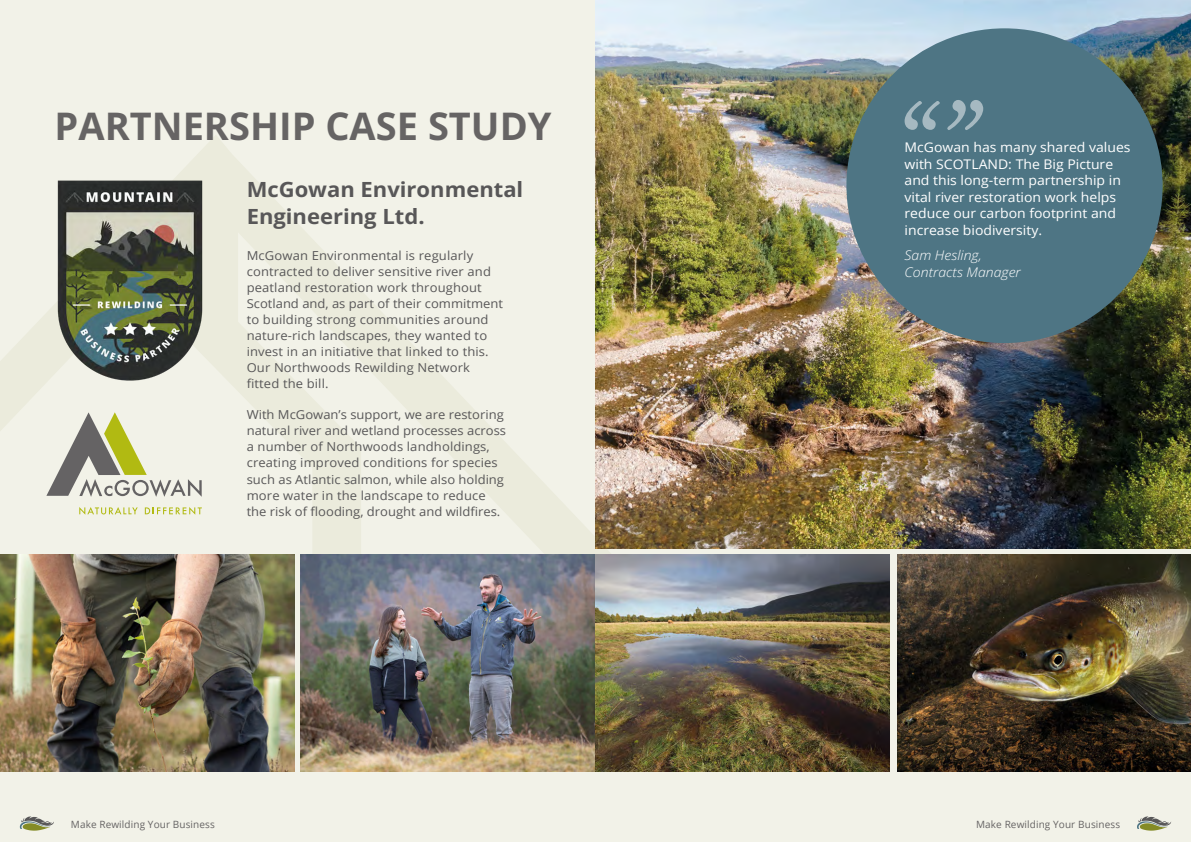
<style>
.page{position:relative;width:1191px;height:842px;background:#f2f2e8}
.page>*{position:absolute;margin:0;border:0;box-sizing:border-box;transform-origin:0 0}
.Section_heading{font:700 38px "Open Sans";color:#666464}
.Sub_2{font:700 20.9px/26.4px "Open Sans";color:#585758;scale:1.05 1}
.Body_11_light{font:13.3px/16.5px "Open Sans";color:#fff;scale:1.05 1}
.Body_11_light-2{font:italic 13.3px "Open Sans";color:#fff;scale:1.05 1}
.Body_11_regular{font:12.4px/16px "Open Sans";letter-spacing:.01em;color:#585758;scale:1.05 1}
.t1{font:10px "Open Sans";letter-spacing:.01em;color:#666464}
</style>
<div class="page">
<svg style="left:0;top:136px;width:611px;height:418px"></svg>
<svg style="left:1137px;top:816px;width:34px;height:15px"></svg>
<svg style="left:20px;top:816px;width:34px;height:15px"></svg>
<img style="left:595px;top:0;width:596px;height:549px">
<img style="left:0;top:554px;width:295px;height:217px">
<img style="left:300px;top:554px;width:590px;height:217px">
<img style="left:897px;top:554px;width:294px;height:217px">
<svg style="left:79px;top:507px;width:59px;height:8px"></svg>
<svg style="left:145px;top:507px;width:57px;height:8px"></svg>
<svg style="left:46px;top:412px;width:156px;height:85px"></svg>
<img style="left:55px;top:179px;width:150px;height:203px">
<div style="left:846px;top:28px;width:316px;height:315px;background:#4e7584;border-radius:50%"></div>
<svg style="left:904px;top:100px;width:79px;height:30px"></svg>
<p class="Section_heading" style="left:55px;top:99px;width:498px">PARTNERSHIP CASE STUDY</p>
<p class="Sub_2" style="left:247px;top:176px;width:265px">McGowan Environmental<br>Engineering Ltd.</p>
<p class="Body_11_regular" style="left:247px;top:248px;width:245px">McGowan Environmental is regularly contracted to deliver sensitive river and peatland restoration work throughout Scotland and, as part of their commitment to building strong communities around nature-rich landscapes, they wanted to invest in an initiative that linked to this.<br>Our Northwoods Rewilding Network fitted the bill.</p>
<p class="Body_11_regular" style="left:247px;top:407px;width:248px">With McGowan’s support, we are restoring natural river and wetland processes across a number of Northwoods landholdings, creating improved conditions for species such as Atlantic salmon, while also holding more water in the landscape to reduce the risk of flooding, drought and wildfires.</p>
<p class="Body_11_light" style="left:904px;top:139px;width:217px">McGowan has many shared values with SCOTLAND: The Big Picture and this long-term partnership in vital river restoration work helps reduce our carbon footprint and increase biodiversity.</p>
<p class="Body_11_light-2" style="left:904px;top:246px;width:75px">Sam Hesling,</p>
<p class="Body_11_light-2" style="left:904px;top:262px;width:112px">Contracts Manager</p>
<p class="t1" style="left:71px;top:817px;width:145px">Make Rewilding Your Business</p>
<p class="t1" style="left:976px;top:817px;width:145px">Make Rewilding Your Business</p>
</div>
